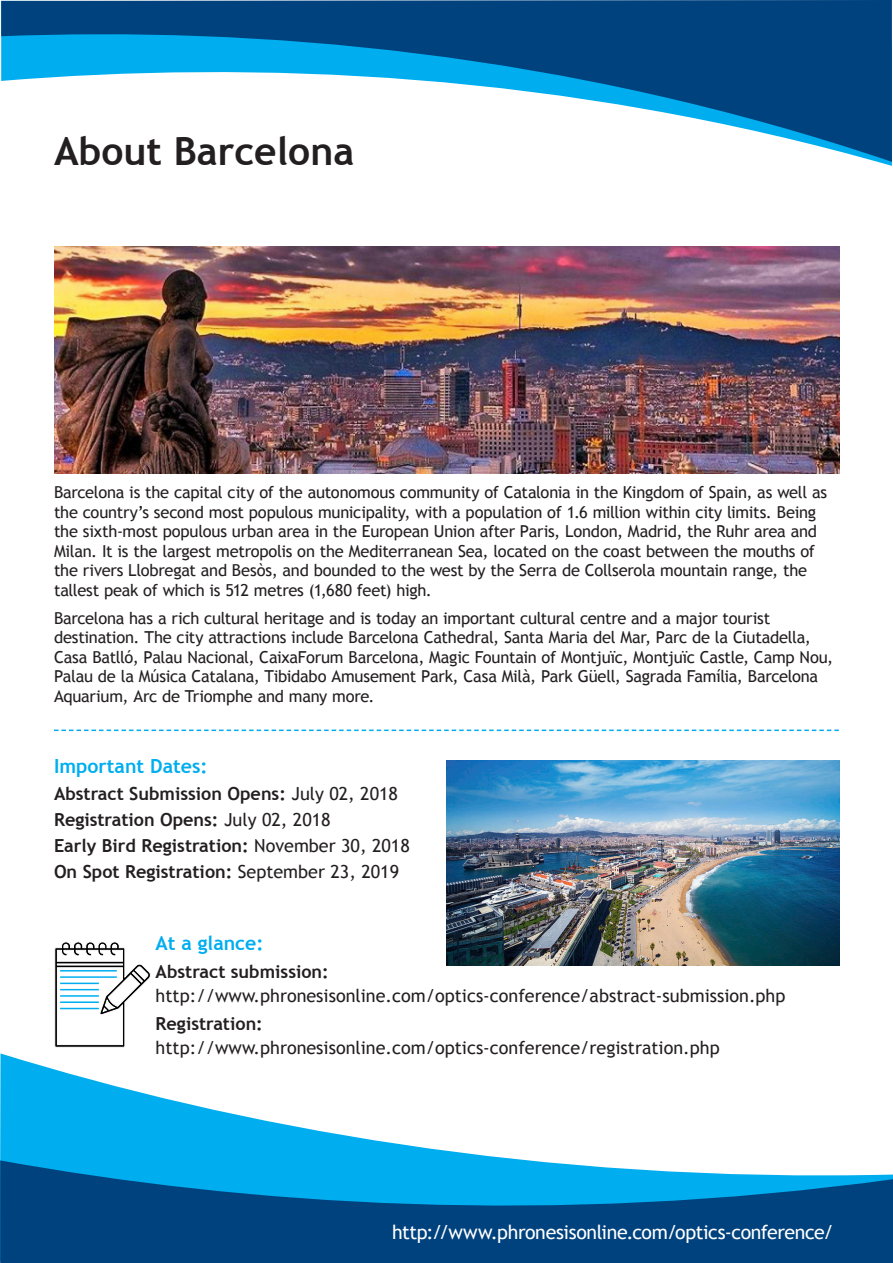
<style>
.page{position:relative;width:893px;height:1263px;background:#fff}
.page>*{position:absolute;margin:0;border:0;box-sizing:border-box;transform-origin:0 0}
.t1{font:700 39px "Trebuchet MS";color:#231f20}
.t2{font:19.5px "Trebuchet MS";letter-spacing:-.02em;color:#fff}
.t3{font:700 19.5px "Trebuchet MS";color:#00aeef}
.t4{font:18px/24px "Trebuchet MS";color:#231f20}
.t5{font:700 18px "Trebuchet MS";color:#231f20}
.Quote_pullout_small{font:16.5px/19.5px "Trebuchet MS";letter-spacing:-.015em;color:#231f20}
.s1{font-weight:400}
.s2{font-weight:700}
</style>
<div class="page">
<svg style="left:0;top:1053px;width:525px;height:107px"></svg>
<svg style="left:0;top:1160px;width:893px;height:103px;background:#0b68a3"></svg>
<svg style="left:1px;top:0;width:891px;height:162px"></svg>
<img style="left:54px;top:246px;width:786px;height:227px">
<svg style="left:54px;top:729px;width:785px;height:2px"></svg>
<img style="left:446px;top:760px;width:393px;height:205px">
<svg style="left:54px;top:941px;width:97px;height:107px"></svg>
<hr style="left:60px;top:970px;width:57px;height:1px;background:#00aeef">
<hr style="left:60px;top:976px;width:57px;height:2px;background:#00aeef">
<hr style="left:60px;top:982px;width:39px;height:2px;background:#00aeef">
<hr style="left:60px;top:989px;width:39px;height:1px;background:#00aeef">
<hr style="left:60px;top:995px;width:39px;height:2px;background:#00aeef">
<hr style="left:60px;top:1001px;width:39px;height:2px;background:#00aeef">
<hr style="left:60px;top:1008px;width:39px;height:1px;background:#00aeef">
<p class="t1" style="left:54px;top:127px;width:302px">About Barcelona</p>
<p class="Quote_pullout_small" style="left:54px;top:483px;width:775px">Barcelona is the capital city of the autonomous community of Catalonia in the Kingdom of Spain, as well as the country’s second most populous municipality, with a population of 1.6 million within city limits. Being the sixth-most populous urban area in the European Union after Paris, London, Madrid, the Ruhr area and Milan. It is the largest metropolis on the Mediterranean Sea, located on the coast between the mouths of the rivers Llobregat and Besòs, and bounded to the west by the Serra de Collserola mountain range, the tallest peak of which is 512 metres (1,680 feet) high.</p>
<p class="Quote_pullout_small" style="left:54px;top:608px;width:781px">Barcelona has a rich cultural heritage and is today an important cultural centre and a major tourist destination. The city attractions include Barcelona Cathedral, Santa Maria del Mar, Parc de la Ciutadella, Casa Batlló, Palau Nacional, CaixaForum Barcelona, Magic Fountain of Montjuïc, Montjuïc Castle, Camp Nou, Palau de la Música Catalana, Tibidabo Amusement Park, Casa Milà, Park Güell, Sagrada Família, Barcelona Aquarium, Arc de Triomphe and many more.</p>
<p class="t3" style="left:54px;top:754px;width:155px">Important Dates:</p>
<p class="t5" style="left:54px;top:782px;width:346px">Abstract Submission Opens: <span class="s1">July 02, 2018</span></p>
<p class="t5" style="left:54px;top:808px;width:278px">Registration Opens: <span class="s1">July 02, 2018</span></p>
<p class="t5" style="left:54px;top:834px;width:357px">Early Bird Registration: <span class="s1">November 30, 2018</span></p>
<p class="t5" style="left:54px;top:860px;width:347px">On Spot Registration: <span class="s1">September 23, 2019</span></p>
<p class="t3" style="left:156px;top:930px;width:109px">At a glance:</p>
<p class="t4" style="left:156px;top:960px;width:631px"><span class="s2">Abstract submission: </span>http://www.phronesisonline.com/optics-conference/abstract-submission.php</p>
<p class="t4" style="left:156px;top:1012px;width:566px"><span class="s2">Registration: </span>http://www.phronesisonline.com/optics-conference/registration.php</p>
<p class="t2" style="left:392px;top:1220px;width:443px">http://www.phronesisonline.com/optics-conference/</p>
</div>
